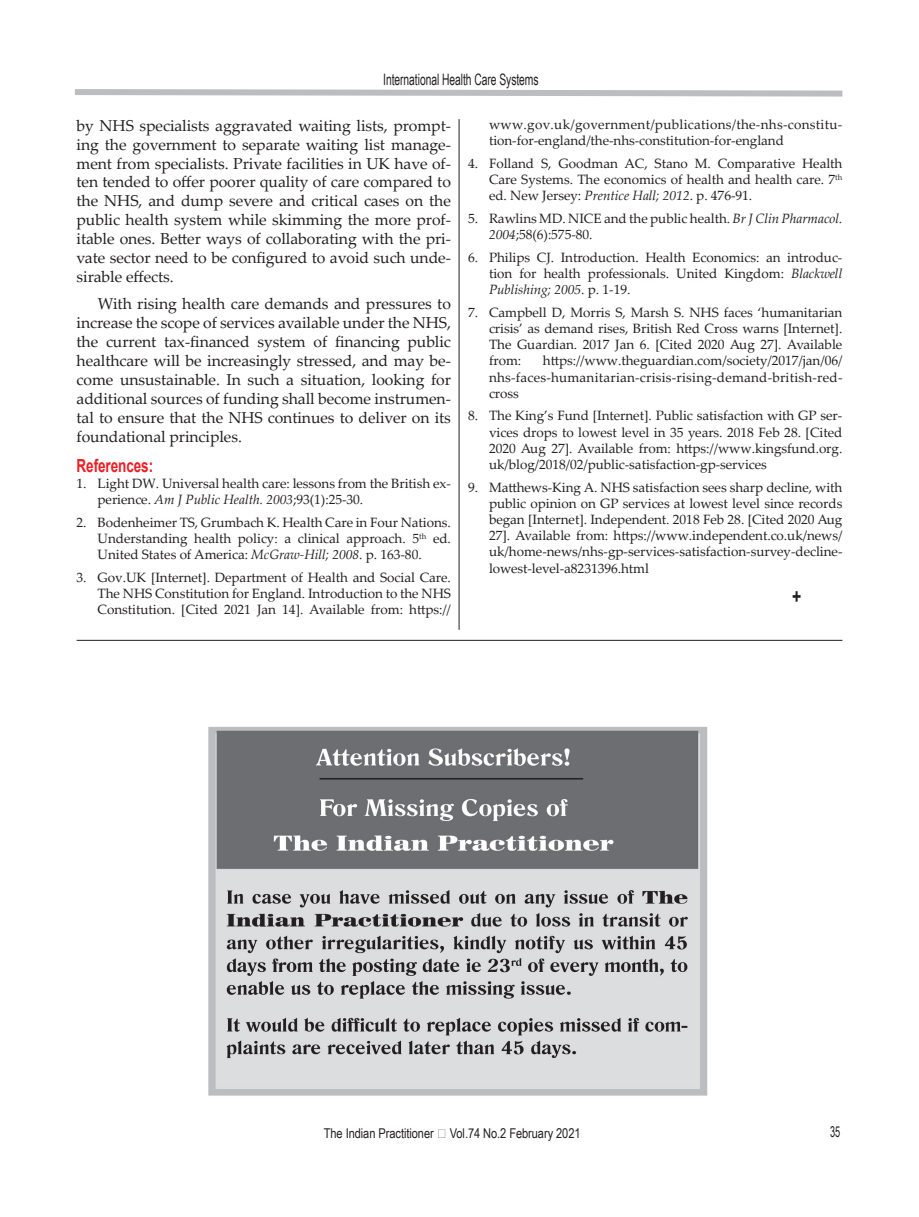
<style>
.page{position:relative;width:919px;height:1217px;background:#fff}
.page>*{position:absolute;margin:0;border:0;box-sizing:border-box;transform-origin:0 0}
.Subhead{font:700 21px "Arial";color:#231f20;scale:.75 1}
.Subhead_1{font:700 18px "Arial";letter-spacing:-.005em;color:#ee1d23;scale:.75 1}
.Indent_Paragraph{font:15.75px/18.9px "Palatino Linotype";letter-spacing:-.005em;color:#231f20;text-align:justify}
.t1{font:15.75px "Arial Narrow";letter-spacing:-.005em;color:#231f20;scale:.8 1}
.Body_Text{font:15px "Arial Narrow";color:#231f20;scale:.75 1}
.Dash_Indent{font:13.5px/16.2px "Palatino Linotype";letter-spacing:-.005em;color:#231f20;text-align:justify}
.t2{font:13.5px "Arial Narrow";letter-spacing:-.005em;color:#231f20}
.s1{font-style:italic}
.s2{font-family:"MS Reference Specialty"}
</style>
<div class="page">
<svg style="left:75px;top:89px;width:768px;height:8px"></svg>
<hr style="left:458px;top:119px;width:1px;height:510px;background:#231f20">
<hr style="left:77px;top:639px;width:765px;height:1px;background:#231f20">
<img style="left:208px;top:727px;width:500px;height:369px">
<p class="t1" style="left:383px;top:68px;width:196px">International Health Care Systems</p>
<p class="Indent_Paragraph" style="left:77px;top:115px;width:376px">by NHS specialists aggravated waiting lists, prompt&shy;ing the government to separate waiting list manage&shy;ment from specialists. Private facilities in UK have of&shy;ten tended to offer poorer quality of care compared to the NHS, and dump severe and critical cases on the public health system while skimming the more prof&shy;itable ones. Better ways of collaborating with the pri&shy;vate sector need to be configured to avoid such unde&shy;sirable effects.</p>
<p class="Indent_Paragraph" style="left:77px;top:294px;width:376px;text-indent:21px">With rising health care demands and pressures to increase the scope of services available under the NHS, the current tax-financed system of financing public healthcare will be increasingly stressed, and may be&shy;come unsustainable. In such a situation, looking for additional sources of funding shall become instrumen&shy;tal to ensure that the NHS continues to deliver on its foundational principles.</p>
<p class="Subhead_1" style="left:77px;top:453px;width:104px">References:</p>
<p class="Dash_Indent" style="left:98px;top:475px;width:355px;text-indent:-21px">1. Light DW. Universal health care: lessons from the British ex&shy;perience. <span class="s1">Am J Public Health. 2003</span>;93(1):25-30.</p>
<p class="Dash_Indent" style="left:98px;top:513px;width:355px;text-indent:-21px">2. Bodenheimer TS, Grumbach K. Health Care in Four Nations.<br>Understanding health policy: a clinical approach. 5<sup>th</sup> ed.<br>United States of America: <span class="s1">McGraw-Hill; 2008</span>. p. 163-80.</p>
<p class="Dash_Indent" style="left:98px;top:568px;width:355px;text-indent:-21px">3. Gov.UK [Internet]. Department of Health and Social Care.<br>The NHS Constitution for England. Introduction to the NHS Constitution. [Cited 2021 Jan 14]. Available from: https://</p>
<p class="Dash_Indent" style="left:489px;top:116px;width:355px">www.gov.uk/government/publications/the-nhs-constitu&shy;tion-for-england/the-nhs-constitution-for-england</p>
<p class="Dash_Indent" style="left:489px;top:154px;width:355px;text-indent:-21px">4. Folland S, Goodman AC, Stano M. Comparative Health Care Systems. The economics of health and health care. 7<sup>th </sup>ed. New Jersey: <span class="s1">Prentice Hall; 2012</span>. p. 476-91.</p>
<p class="Dash_Indent" style="left:489px;top:209px;width:355px;text-indent:-21px">5. Rawlins MD. NICE and the public health. <span class="s1">Br J Clin Pharmacol.<br>2004</span>;58(6):575-80.</p>
<p class="Dash_Indent" style="left:489px;top:248px;width:355px;text-indent:-21px">6. Philips CJ. Introduction. Health Economics: an introduc&shy;tion for health professionals. United Kingdom: <span class="s1">Blackwell Publishing; 2005</span>. p. 1-19.</p>
<p class="Dash_Indent" style="left:489px;top:303px;width:355px;text-indent:-21px">7. Campbell D, Morris S, Marsh S. NHS faces ‘humanitarian crisis’ as demand rises, British Red Cross warns [Internet].<br>The Guardian. 2017 Jan 6. [Cited 2020 Aug 27]. Available from:</p>
<p class="Dash_Indent" style="left:489px;top:352px;width:355px;text-indent:54px">https://www.theguardian.com/society/2017/jan/06/ nhs-faces-humanitarian-crisis-rising-demand-british-red&shy;cross</p>
<p class="Dash_Indent" style="left:489px;top:407px;width:355px;text-indent:-21px">8. The King’s Fund [Internet]. Public satisfaction with GP ser&shy;vices drops to lowest level in 35 years. 2018 Feb 28. [Cited 2020 Aug 27]. Available from: https://www.kingsfund.org. uk/blog/2018/02/public-satisfaction-gp-services</p>
<p class="Dash_Indent" style="left:489px;top:478px;width:355px;text-indent:-21px">9. Matthews-King A. NHS satisfaction sees sharp decline, with public opinion on GP services at lowest level since records began [Internet]. Independent. 2018 Feb 28. [Cited 2020 Aug 27]. Available from: https://www.independent.co.uk/news/ uk/home-news/nhs-gp-services-satisfaction-survey-decline&shy;lowest-level-a8231396.html</p>
<p class="Subhead" style="left:792px;top:582px;width:14px">+</p>
<p class="t2" style="left:324px;top:1122px;width:258px">The Indian Practitioner <span class="s2">d</span> Vol.74 No.2 February 2021</p>
<p class="Body_Text" style="left:830px;top:1120px;width:15px">35</p>
</div>
